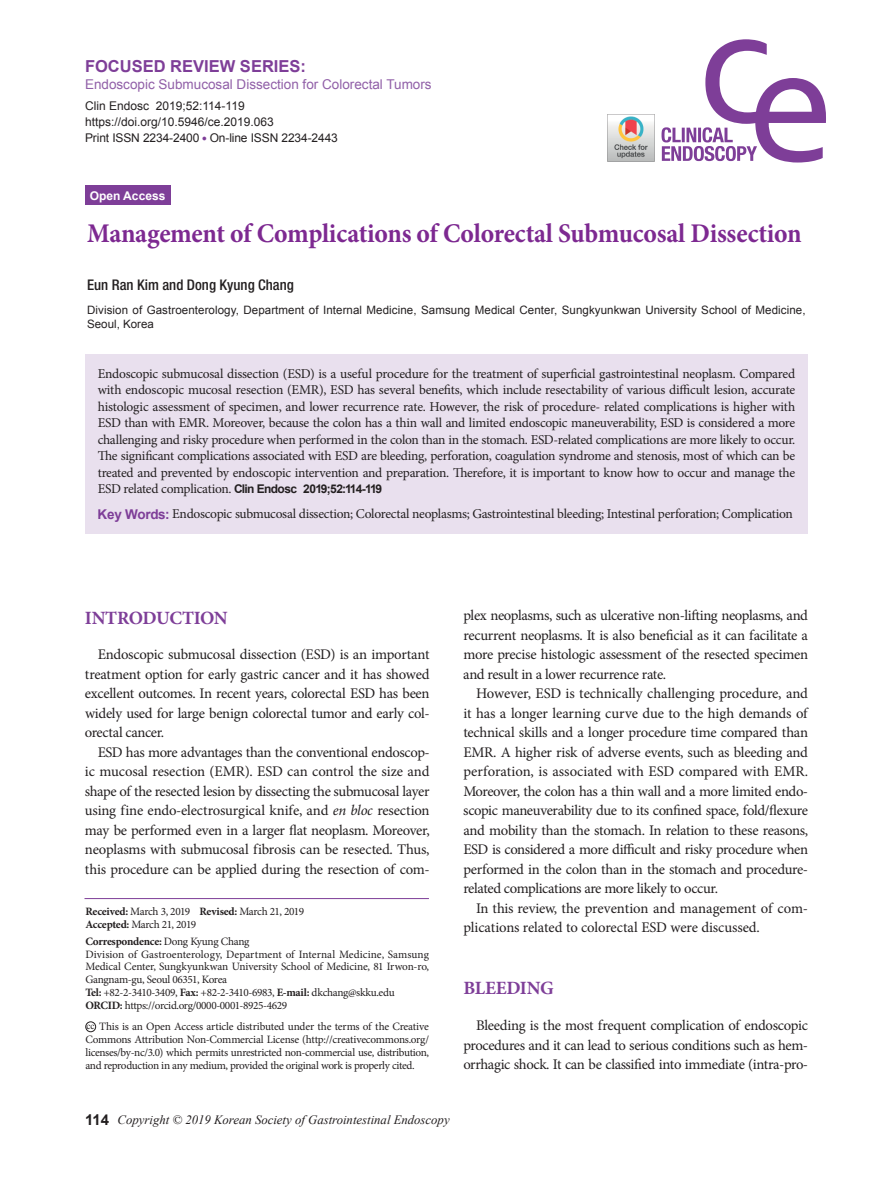
<style>
.page{position:relative;width:893px;height:1191px;background:#fff}
.page>*{position:absolute;margin:0;border:0;box-sizing:border-box;transform-origin:0 0}
.t1{font:700 27px "Minion Pro";letter-spacing:-.01em;color:#7d2991;scale:.95 1}
.t2{font:700 18.75px "Minion Pro";letter-spacing:-.02em;color:#7e3e98}
.t3{font:700 16.5px "Arial";color:#7e3e98}
.t4{font:14.7px/19.5px "Minion Pro";letter-spacing:-.02em;color:#231f20;text-align:justify}
.t5{font:500 condensed 14.7px "Helvetica Neue";color:#231f20}
.t6{font:13.5px/16.5px "Minion Pro";letter-spacing:-.02em;color:#231f20;text-align:justify}
.t7{font:13.5px "Arial";color:#9160a8}
.t8{font:italic 12.75px "Times New Roman";color:#231f20}
.t9{font:12px/16px "Arial";color:#231f20}
.t10{font:700 12px "Arial";letter-spacing:-.065em;color:#231f20}
.t11{font:700 12px "Arial";color:#fff}
.t12{font:11.55px/13.8px "Arial";letter-spacing:.005em;color:#231f20}
.t13{font:11.25px/12.8px "Minion Pro";letter-spacing:-.025em;color:#231f20}
.s1{font-family:"Helvetica";font-stretch:condensed;color:#7e3e98}
.s2{font-family:"Minion Pro";font-weight:400;font-size:13.5px}
.s3{font-family:"Arial";font-weight:700;color:#7e3e98}
.s4{font-style:italic}
.s5{font-weight:700}
.s6{font-family:"Times New Roman";font-size:9.3px}
.s7{font-family:"Arial";font-weight:700;font-style:normal;font-size:15px}
</style>
<div class="page">
<svg style="left:661px;top:39px;width:165px;height:123px"></svg>
<div style="left:85px;top:354px;width:723px;height:179px;background:#e9e0ee"></div>
<div style="left:85px;top:186px;width:85px;height:19px;background:#7e3e98"></div>
<div style="left:86px;top:1021px;width:10px;height:10px;border:1px solid #231f20;border-radius:50%"></div>
<hr style="left:85px;top:898px;width:344px;height:1px;background:#7e3e98">
<img style="left:608px;top:116px;width:46px;height:46px">
<p class="t3" style="left:85px;top:56px;width:222px">Focused Review Series:</p>
<p class="t7" style="left:85px;top:75px;width:348px">Endoscopic Submucosal Dissection for Colorectal Tumors</p>
<p class="t9" style="left:85px;top:98px;width:254px">Clin Endosc 2019;52:114-119 https://doi.org/10.5946/ce.2019.063<br>Print ISSN 2234-2400 <span class="s1">•</span> On-line ISSN 2234-2443</p>
<p class="t11" style="left:90px;top:187px;width:77px">Open Access</p>
<h1 class="t1" style="left:87px;top:214px;width:754px">Management of Complications of Colorectal Submucosal Dissection</h1>
<p class="t5" style="left:87px;top:276px;width:208px">Eun Ran Kim and Dong Kyung Chang</p>
<p class="t12" style="left:87px;top:303px;width:720px">Division of Gastroenterology, Department of Internal Medicine, Samsung Medical Center, Sungkyunkwan University School of Medicine,<br>Seoul, Korea</p>
<p class="t6" style="left:98px;top:365px;width:699px">Endoscopic submucosal dissection (ESD) is a useful procedure for the treatment of superficial gastrointestinal neoplasm. Compared with endoscopic mucosal resection (EMR), ESD has several benefits, which include resectability of various difficult lesion, accurate histologic assessment of specimen, and lower recurrence rate. However, the risk of procedure- related complications is higher with ESD than with EMR. Moreover, because the colon has a thin wall and limited endoscopic maneuverability, ESD is considered a more challenging and risky procedure when performed in the colon than in the stomach. ESD-related complications are more likely to occur.<br>The significant complications associated with ESD are bleeding, perforation, coagulation syndrome and stenosis, most of which can be treated and prevented by endoscopic intervention and preparation. Therefore, it is important to know how to occur and manage the</p>
<p class="t10" style="left:98px;top:481px;width:286px"><span class="s2">ESD related complication.</span> Clin Endosc 2019;52:114-119</p>
<p class="t6" style="left:98px;top:506px;width:697px"><span class="s3">Key Words:</span> Endoscopic submucosal dissection; Colorectal neoplasms; Gastrointestinal bleeding; Intestinal perforation; Complication</p>
<p class="t2" style="left:85px;top:604px;width:144px">INTRODUCTION</p>
<p class="t4" style="left:85px;top:645px;width:346px;text-indent:13px">Endoscopic submucosal dissection (ESD) is an important treatment option for early gastric cancer and it has showed excellent outcomes. In recent years, colorectal ESD has been widely used for large benign colorectal tumor and early col&shy;orectal cancer.</p>
<p class="t4" style="left:85px;top:742px;width:346px;text-indent:13px">ESD has more advantages than the conventional endoscop&shy;ic mucosal resection (EMR). ESD can control the size and shape of the resected lesion by dissecting the submucosal layer using fine endo-electrosurgical knife, and <span class="s4">en bloc</span> resection may be performed even in a larger flat neoplasm. Moreover, neoplasms with submucosal fibrosis can be resected. Thus, this procedure can be applied during the resection of com-</p>
<p class="t13" style="left:85px;top:905px;width:220px"><span class="s5">Received:</span> March 3, 2019 <span class="s5">Revised:</span> March 21, 2019<br><span class="s5">Accepted:</span> March 21, 2019</p>
<p class="t13" style="left:85px;top:935px;width:345px"><span class="s5">Correspondence:</span> Dong Kyung Chang<br>Division of Gastroenterology, Department of Internal Medicine, Samsung Medical Center, Sungkyunkwan University School of Medicine, 81 Irwon-ro, Gangnam-gu, Seoul 06351, Korea<br><span class="s5">Tel:</span> +82-2-3410-3409, <span class="s5">Fax:</span> +82-2-3410-6983, <span class="s5">E-mail:</span> dkchang@skku.edu <span class="s5">ORCID:</span> https://orcid.org/0000-0001-8925-4629</p>
<p class="t13" style="left:85px;top:1019px;width:345px;text-align:justify"><span class="s6">cc</span> This is an Open Access article distributed under the terms of the Creative Commons Attribution Non-Commercial License (http://creativecommons.org/ licenses/by-nc/3.0) which permits unrestricted non-commercial use, distribution, and reproduction in any medium, provided the original work is properly cited.</p>
<p class="t4" style="left:463px;top:606px;width:346px">plex neoplasms, such as ulcerative non-lifting neoplasms, and recurrent neoplasms. It is also beneficial as it can facilitate a more precise histologic assessment of the resected specimen and result in a lower recurrence rate.</p>
<p class="t4" style="left:463px;top:684px;width:346px;text-indent:13px">However, ESD is technically challenging procedure, and it has a longer learning curve due to the high demands of technical skills and a longer procedure time compared than EMR. A higher risk of adverse events, such as bleeding and perforation, is associated with ESD compared with EMR.<br>Moreover, the colon has a thin wall and a more limited endo&shy;scopic maneuverability due to its confined space, fold/flexure and mobility than the stomach. In relation to these reasons, ESD is considered a more difficult and risky procedure when performed in the colon than in the stomach and procedure&shy;related complications are more likely to occur.</p>
<p class="t4" style="left:463px;top:898px;width:346px;text-indent:13px">In this review, the prevention and management of com&shy;plications related to colorectal ESD were discussed.</p>
<p class="t2" style="left:463px;top:975px;width:92px">BLEEDING</p>
<p class="t4" style="left:463px;top:1015px;width:346px;text-indent:13px">Bleeding is the most frequent complication of endoscopic procedures and it can lead to serious conditions such as hem&shy;orrhagic shock. It can be classified into immediate (intra-pro-</p>
<p class="t8" style="left:85px;top:1110px;width:366px"><span class="s7">114</span> Copyright © 2019 Korean Society of Gastrointestinal Endoscopy</p>
</div>
